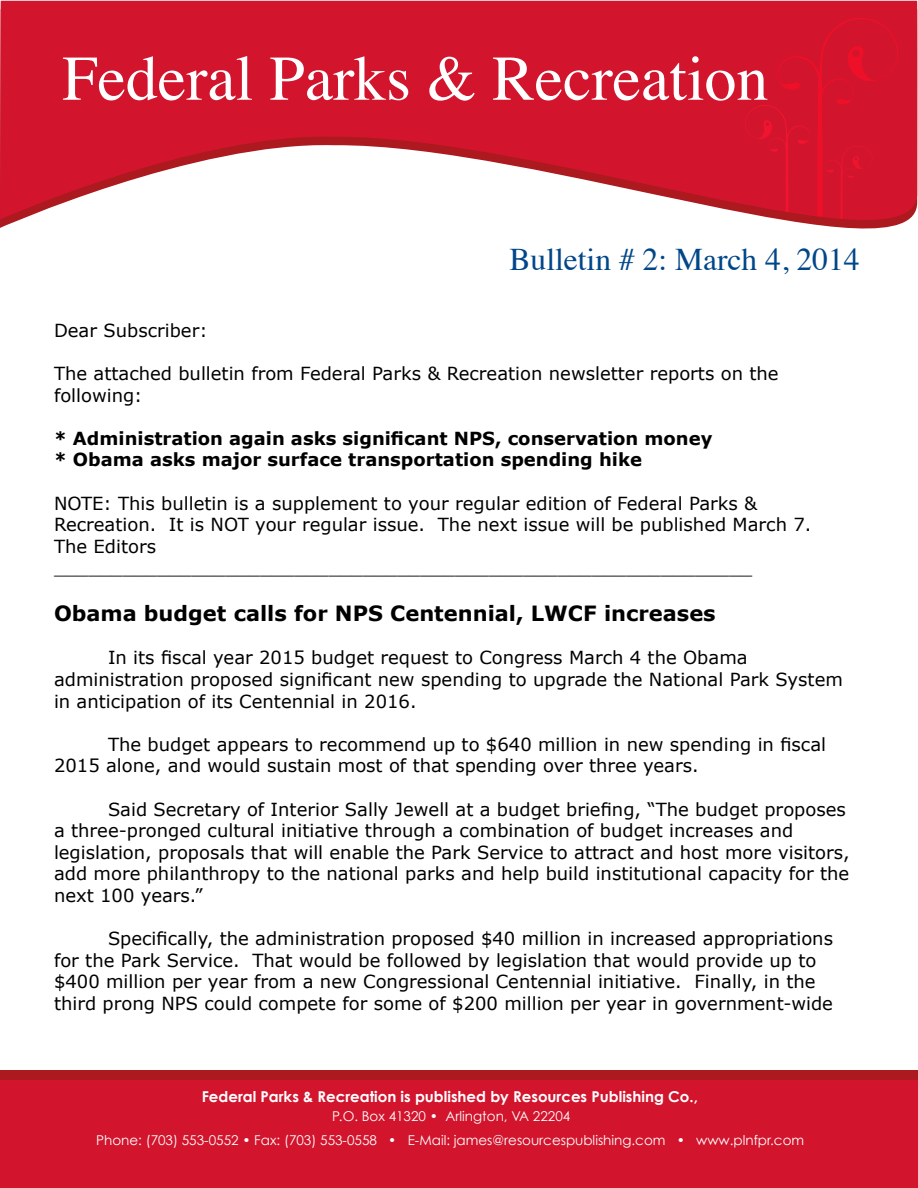
<style>
.page{position:relative;width:918px;height:1188px;background:#fff}
.page>*{position:absolute;margin:0;border:0;box-sizing:border-box;transform-origin:0 0}
.t1{font:63.75px "Times";color:#fff}
.t2{font:31.5px "Times";color:#004688}
.t3{font:700 21px "Verdana";color:#000}
.t4{font:18px/21.6px "Verdana";color:#000}
.t5{font:700 18px/21.6px "Verdana";color:#000}
.t6{font:700 15px "Century Gothic";color:#fff}
.t7{font:13.5px/23.4px "Century Gothic";color:#fff;text-align:center}
</style>
<div class="page">
<div style="left:0;top:1070px;width:918px;height:108px;background:#ac191e"></div>
<div style="left:1px;top:1139px;width:917px;height:49px;background:#d2142d"></div>
<svg style="left:0;top:1px;width:917px;height:228px;fill:#d2142d"></svg>
<svg style="left:744px;top:16px;width:155px;height:203px;background:#d3142d"></svg>
<div style="left:1px;top:1080px;width:917px;height:107px;background:#d2142d"></div>
<h1 class="t1" style="left:62px;top:19px;width:708px">Federal Parks &amp; Recreation</h1>
<h2 class="t2" style="left:510px;top:230px;width:351px">Bulletin # 2: March 4, 2014</h2>
<p class="t4" style="left:54px;top:319px;width:155px">Dear Subscriber:</p>
<p class="t4" style="left:54px;top:363px;width:726px">The attached bulletin from Federal Parks &amp; Recreation newsletter reports on the following:</p>
<p class="t5" style="left:54px;top:427px;width:660px">* Administration again asks significant NPS, conservation money * Obama asks major surface transportation spending hike</p>
<p class="t4" style="left:54px;top:492px;width:759px">NOTE: This bulletin is a supplement to your regular edition of Federal Parks &amp; Recreation. It is NOT your regular issue. The next issue will be published March 7.<br>The Editors _____________________________________________________________</p>
<p class="t3" style="left:54px;top:599px;width:663px">Obama budget calls for NPS Centennial, LWCF increases</p>
<p class="t4" style="left:54px;top:647px;width:790px;text-indent:54px">In its fiscal year 2015 budget request to Congress March 4 the Obama administration proposed significant new spending to upgrade the National Park System in anticipation of its Centennial in 2016.</p>
<p class="t4" style="left:54px;top:733px;width:774px;text-indent:54px">The budget appears to recommend up to $640 million in new spending in fiscal<br>2015 alone, and would sustain most of that spending over three years.</p>
<p class="t4" style="left:54px;top:798px;width:797px;text-indent:54px">Said Secretary of Interior Sally Jewell at a budget briefing, “The budget proposes a three-pronged cultural initiative through a combination of budget increases and legislation, proposals that will enable the Park Service to attract and host more visitors, add more philanthropy to the national parks and help build institutional capacity for the next 100 years.”</p>
<p class="t4" style="left:54px;top:928px;width:781px;text-indent:54px">Specifically, the administration proposed $40 million in increased appropriations for the Park Service. That would be followed by legislation that would provide up to $400 million per year from a new Congressional Centennial initiative. Finally, in the third prong NPS could compete for some of $200 million per year in government-wide</p>
<p class="t6" style="left:202px;top:1087px;width:498px">Federal Parks &amp; Recreation is published by Resources Publishing Co.,</p>
<p class="t7" style="left:96px;top:1104px;width:710px">P.O. Box 41320 • Arlington, VA 22204<br>Phone: (703) 553-0552 • Fax: (703) 553-0558 • E-Mail: james@resourcespublishing.com • www.plnfpr.com</p>
</div>
